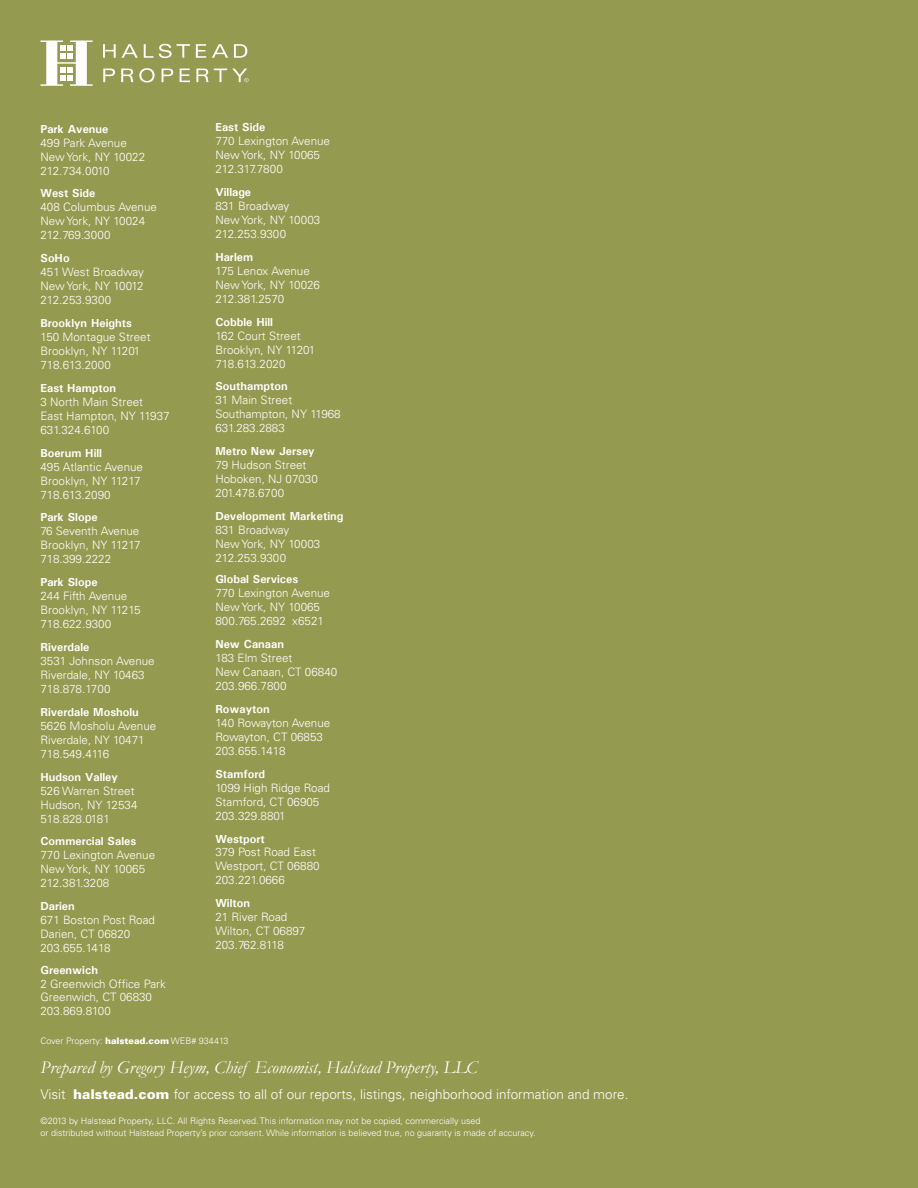
<style>
.page{position:relative;width:918px;height:1188px;background:#949b50}
.page>*{position:absolute;margin:0;border:0;box-sizing:border-box;transform-origin:0 0}
.t1{font:italic 18px "Garamond";color:#fff}
.t2{font:300 13.5px "Univers";color:#fff}
.t3{font:300 11.7px/14px "Univers";color:#fff}
.t4{font:700 11.7px "Univers";color:#fff}
.t5{font:300 9px/12px "Univers";color:#fff}
.s1{font-weight:900}
</style>
<div class="page">
<svg style="left:103px;top:44px;width:13px;height:14px"></svg>
<svg style="left:122px;top:44px;width:16px;height:14px"></svg>
<svg style="left:144px;top:44px;width:46px;height:14px"></svg>
<svg style="left:196px;top:44px;width:10px;height:14px"></svg>
<svg style="left:212px;top:44px;width:16px;height:14px"></svg>
<svg style="left:234px;top:44px;width:13px;height:14px"></svg>
<svg style="left:103px;top:69px;width:12px;height:13px"></svg>
<svg style="left:121px;top:69px;width:12px;height:13px"></svg>
<svg style="left:139px;top:68px;width:16px;height:14px"></svg>
<svg style="left:162px;top:69px;width:11px;height:13px"></svg>
<svg style="left:180px;top:69px;width:10px;height:13px"></svg>
<svg style="left:40px;top:40px;width:53px;height:46px"></svg>
<svg style="left:196px;top:69px;width:53px;height:13px"></svg>
<p class="t4" style="left:40px;top:121px;width:69px">Park Avenue</p>
<p class="t3" style="left:40px;top:135px;width:106px">499 Park Avenue<br>New York, NY 10022<br>212.734.0010</p>
<p class="t4" style="left:40px;top:186px;width:56px">West Side</p>
<p class="t3" style="left:40px;top:200px;width:118px">408 Columbus Avenue<br>New York, NY 10024<br>212.769.3000</p>
<p class="t4" style="left:40px;top:251px;width:31px">SoHo</p>
<p class="t3" style="left:40px;top:265px;width:105px;text-align:justify">451 West Broadway New York, NY 10012<br>212.253.9300</p>
<p class="t4" style="left:40px;top:316px;width:93px">Brooklyn Heights</p>
<p class="t3" style="left:40px;top:330px;width:112px">150 Montague Street<br>Brooklyn, NY 11201<br>718.613.2000</p>
<p class="t4" style="left:40px;top:380px;width:77px">East Hampton</p>
<p class="t3" style="left:40px;top:394px;width:131px">3 North Main Street<br>East Hampton, NY 11937<br>631.324.6100</p>
<p class="t4" style="left:40px;top:445px;width:63px">Boerum Hill</p>
<p class="t3" style="left:40px;top:459px;width:104px">495 Atlantic Avenue<br>Brooklyn, NY 11217<br>718.613.2090</p>
<p class="t4" style="left:40px;top:510px;width:59px">Park Slope</p>
<p class="t3" style="left:40px;top:524px;width:101px;text-align:justify">76 Seventh Avenue Brooklyn, NY 11217<br>718.399.2222</p>
<p class="t4" style="left:40px;top:575px;width:59px">Park Slope</p>
<p class="t3" style="left:40px;top:589px;width:102px">244 Fifth Avenue<br>Brooklyn, NY 11215<br>718.622.9300</p>
<p class="t4" style="left:40px;top:640px;width:50px">Riverdale</p>
<p class="t3" style="left:40px;top:654px;width:116px">3531 Johnson Avenue<br>Riverdale, NY 10463<br>718.878.1700</p>
<p class="t4" style="left:40px;top:704px;width:100px">Riverdale Mosholu</p>
<p class="t3" style="left:40px;top:718px;width:117px">5626 Mosholu Avenue<br>Riverdale, NY 10471<br>718.549.4116</p>
<p class="t4" style="left:40px;top:769px;width:79px">Hudson Valley</p>
<p class="t3" style="left:40px;top:783px;width:98px">526 Warren Street<br>Hudson, NY 12534<br>518.828.0181</p>
<p class="t4" style="left:40px;top:834px;width:97px">Commercial Sales</p>
<p class="t3" style="left:40px;top:848px;width:116px">770 Lexington Avenue<br>New York, NY 10065<br>212.381.3208</p>
<p class="t4" style="left:40px;top:899px;width:36px">Darien</p>
<p class="t3" style="left:40px;top:913px;width:116px">671 Boston Post Road<br>Darien, CT 06820<br>203.655.1418</p>
<p class="t4" style="left:40px;top:962px;width:59px">Greenwich</p>
<p class="t3" style="left:40px;top:976px;width:127px">2 Greenwich Office Park<br>Greenwich, CT 06830<br>203.869.8100</p>
<p class="t4" style="left:215px;top:120px;width:51px">East Side</p>
<p class="t3" style="left:215px;top:134px;width:116px">770 Lexington Avenue<br>New York, NY 10065<br>212.317.7800</p>
<p class="t4" style="left:215px;top:185px;width:37px">Village</p>
<p class="t3" style="left:215px;top:199px;width:106px">831 Broadway<br>New York, NY 10003<br>212.253.9300</p>
<p class="t4" style="left:215px;top:249px;width:39px">Harlem</p>
<p class="t3" style="left:215px;top:263px;width:106px">175 Lenox Avenue<br>New York, NY 10026<br>212.381.2570</p>
<p class="t4" style="left:215px;top:314px;width:59px">Cobble Hill</p>
<p class="t3" style="left:215px;top:328px;width:101px">162 Court Street<br>Brooklyn, NY 11201<br>718.613.2020</p>
<p class="t4" style="left:215px;top:379px;width:74px">Southampton</p>
<p class="t3" style="left:215px;top:393px;width:127px">31 Main Street<br>Southampton, NY 11968<br>631.283.2883</p>
<p class="t4" style="left:215px;top:444px;width:101px">Metro New Jersey</p>
<p class="t3" style="left:215px;top:458px;width:104px">79 Hudson Street<br>Hoboken, NJ 07030<br>201.478.6700</p>
<p class="t4" style="left:215px;top:509px;width:130px">Development Marketing</p>
<p class="t3" style="left:215px;top:523px;width:106px">831 Broadway<br>New York, NY 10003<br>212.253.9300</p>
<p class="t4" style="left:215px;top:572px;width:84px">Global Services</p>
<p class="t3" style="left:215px;top:586px;width:116px">770 Lexington Avenue<br>New York, NY 10065<br>800.765.2692 x6521</p>
<p class="t4" style="left:215px;top:637px;width:70px">New Canaan</p>
<p class="t3" style="left:215px;top:651px;width:123px">183 Elm Street<br>New Canaan, CT 06840<br>203.966.7800</p>
<p class="t4" style="left:215px;top:701px;width:56px">Rowayton</p>
<p class="t3" style="left:215px;top:715px;width:116px">140 Rowayton Avenue<br>Rowayton, CT 06853<br>203.655.1418</p>
<p class="t4" style="left:215px;top:766px;width:51px">Stamford</p>
<p class="t3" style="left:215px;top:780px;width:116px">1099 High Ridge Road<br>Stamford, CT 06905<br>203.329.8801</p>
<p class="t4" style="left:215px;top:831px;width:51px">Westport</p>
<p class="t3" style="left:215px;top:845px;width:106px">379 Post Road East<br>Westport, CT 06880<br>203.221.0666</p>
<p class="t4" style="left:215px;top:896px;width:36px">Wilton</p>
<p class="t3" style="left:215px;top:910px;width:92px">21 River Road<br>Wilton, CT 06897<br>203.762.8118</p>
<p class="t5" style="left:40px;top:1035px;width:190px">Cover Property: <span class="s1">halstead.com</span> WEB# 934413</p>
<h1 class="t1" style="left:40px;top:1056px;width:439px">Prepared by Gregory Heym, Chief Economist, Halstead Property, LLC</h1>
<p class="t2" style="left:40px;top:1086px;width:590px">Visit <span class="s1">halstead.com</span> for access to all of our reports, listings, neighborhood information and more.</p>
<p class="t5" style="left:40px;top:1114px;width:497px">©2013 by Halstead Property, LLC. All Rights Reserved. This information may not be copied, commercially used<br>or distributed without Halstead Property’s prior consent. While information is believed true, no guaranty is made of accuracy.</p>
</div>
